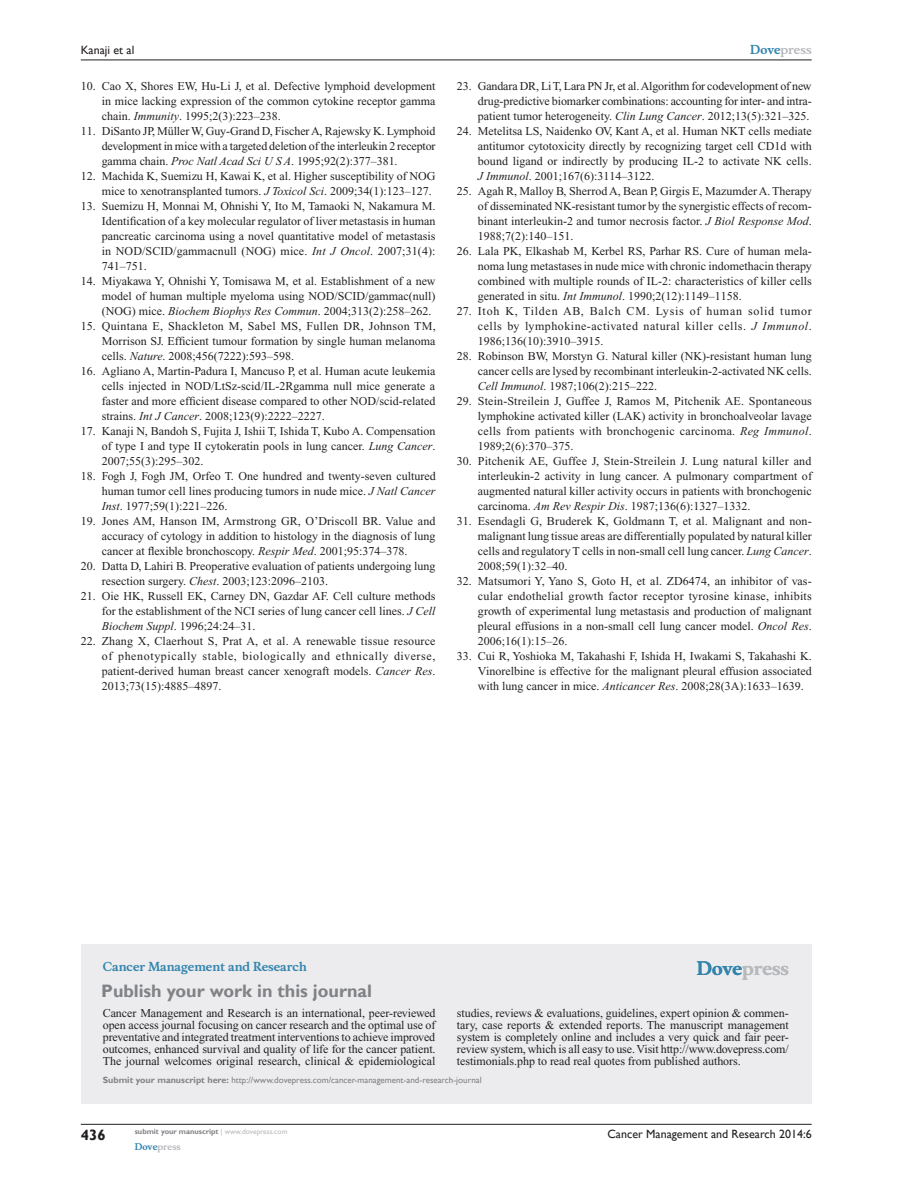
<style>
.page{position:relative;width:918px;height:1188px;background:#fff}
.page>*{position:absolute;margin:0;border:0;box-sizing:border-box;transform-origin:0 0}
.PromBx-H1{font:700 18px "Gill Sans";color:#808285}
.PromBx-Brand{font:700 18px "Musee";color:#b8b9bc}
.t1{font:700 15px "Gill Sans";color:#231f20}
.RefNL2{font:12px/15px "Times New Roman";color:#231f20;text-align:justify}
.PromBx-Tx{font:12px/12px "Times New Roman";letter-spacing:-.005em;color:#231f20;text-align:justify}
.t2{font:12px "Gill Sans";color:#231f20}
.PromBx-JrnlName{font:700 12px "Musee";color:#3485ae}
.t3{font:700 12px "Musee";color:#b8b9bc}
.PromBx-SubmitMssWebA{font:9px "Gill Sans";color:#808285}
.t4{font:700 9px "Musee";color:#b8b9bc}
.t5{font:700 7.5px "Gill Sans";color:#808285}
.s1{font-style:italic}
.s2{color:#3485ae}
.s3{font-weight:700}
.s4{font-weight:400;color:#b8b9bc}
</style>
<div class="page">
<div style="left:81px;top:944px;width:731px;height:159px;background:#ececee"></div>
<hr style="left:81px;top:1124px;width:731px;height:1px;background:#231f20">
<hr style="left:81px;top:60px;width:731px;height:1px;background:#231f20">
<p class="t2" style="left:81px;top:43px;width:55px">Kanaji et al</p>
<p class="RefNL2" style="left:102px;top:79px;width:335px;text-indent:-21px">10. Cao X, Shores EW, Hu-Li J, et al. Defective lymphoid development in mice lacking expression of the common cytokine receptor gamma chain. <span class="s1">Immunity</span>. 1995;2(3):223–238.</p>
<p class="RefNL2" style="left:102px;top:124px;width:335px;text-indent:-21px">11. DiSanto JP, Müller W, Guy-Grand D, Fischer A, Rajewsky K. Lymphoid development in mice with a targeted deletion of the interleukin 2 receptor gamma chain. <span class="s1">Proc Natl Acad Sci U S A</span>. 1995;92(2):377–381.</p>
<p class="RefNL2" style="left:102px;top:169px;width:335px;text-indent:-21px">12. Machida K, Suemizu H, Kawai K, et al. Higher susceptibility of NOG mice to xenotransplanted tumors. <span class="s1">J Toxicol Sci</span>. 2009;34(1):123–127.</p>
<p class="RefNL2" style="left:102px;top:199px;width:335px;text-indent:-21px">13. Suemizu H, Monnai M, Ohnishi Y, Ito M, Tamaoki N, Nakamura M.<br>Identification of a key molecular regulator of liver metastasis in human pancreatic carcinoma using a novel quantitative model of metastasis in NOD/SCID/gammacnull (NOG) mice. <span class="s1">Int J Oncol</span>. 2007;31(4):<br>741–751.</p>
<p class="RefNL2" style="left:102px;top:274px;width:335px;text-indent:-21px">14. Miyakawa Y, Ohnishi Y, Tomisawa M, et al. Establishment of a new model of human multiple myeloma using NOD/SCID/gammac(null) (NOG) mice. <span class="s1">Biochem Biophys Res Commun</span>. 2004;313(2):258–262.</p>
<p class="RefNL2" style="left:102px;top:319px;width:335px;text-indent:-21px">15. Quintana E, Shackleton M, Sabel MS, Fullen DR, Johnson TM, Morrison SJ. Efficient tumour formation by single human melanoma cells. <span class="s1">Nature</span>. 2008;456(7222):593–598.</p>
<p class="RefNL2" style="left:102px;top:364px;width:335px;text-indent:-21px">16. Agliano A, Martin-Padura I, Mancuso P, et al. Human acute leukemia cells injected in NOD/LtSz-scid/IL-2Rgamma null mice generate a faster and more efficient disease compared to other NOD/scid-related strains. <span class="s1">Int J Cancer</span>. 2008;123(9):2222–2227.</p>
<p class="RefNL2" style="left:102px;top:424px;width:335px;text-indent:-21px">17. Kanaji N, Bandoh S, Fujita J, Ishii T, Ishida T, Kubo A. Compensation of type I and type II cytokeratin pools in lung cancer. <span class="s1">Lung Cancer</span>.<br>2007;55(3):295–302.</p>
<p class="RefNL2" style="left:102px;top:469px;width:335px;text-indent:-21px">18. Fogh J, Fogh JM, Orfeo T. One hundred and twenty-seven cultured human tumor cell lines producing tumors in nude mice. <span class="s1">J Natl Cancer Inst</span>. 1977;59(1):221–226.</p>
<p class="RefNL2" style="left:102px;top:514px;width:335px;text-indent:-21px">19. Jones AM, Hanson IM, Armstrong GR, O’Driscoll BR. Value and accuracy of cytology in addition to histology in the diagnosis of lung cancer at flexible bronchoscopy. <span class="s1">Respir Med</span>. 2001;95:374–378.</p>
<p class="RefNL2" style="left:102px;top:559px;width:335px;text-indent:-21px">20. Datta D, Lahiri B. Preoperative evaluation of patients undergoing lung resection surgery. <span class="s1">Chest</span>. 2003;123:2096–2103.</p>
<p class="RefNL2" style="left:102px;top:589px;width:335px;text-indent:-21px">21. Oie HK, Russell EK, Carney DN, Gazdar AF. Cell culture methods for the establishment of the NCI series of lung cancer cell lines. <span class="s1">J Cell Biochem Suppl</span>. 1996;24:24–31.</p>
<p class="RefNL2" style="left:102px;top:634px;width:335px;text-indent:-21px">22. Zhang X, Claerhout S, Prat A, et al. A renewable tissue resource of phenotypically stable, biologically and ethnically diverse, patient-derived human breast cancer xenograft models. <span class="s1">Cancer Res</span>.<br>2013;73(15):4885–4897.</p>
<p class="t3" style="left:750px;top:43px;width:63px"><span class="s2">Dove</span>press</p>
<p class="RefNL2" style="left:478px;top:79px;width:335px;text-indent:-21px">23. Gandara DR, Li T, Lara PN Jr, et al. Algorithm for codevelopment of new drug-predictive biomarker combinations: accounting for inter- and intra&shy;patient tumor heterogeneity. <span class="s1">Clin Lung Cancer</span>. 2012;13(5):321–325.</p>
<p class="RefNL2" style="left:478px;top:124px;width:335px;text-indent:-21px">24. Metelitsa LS, Naidenko OV, Kant A, et al. Human NKT cells mediate antitumor cytotoxicity directly by recognizing target cell CD1d with bound ligand or indirectly by producing IL-2 to activate NK cells.<br><span class="s1">J Immunol</span>. 2001;167(6):3114–3122.</p>
<p class="RefNL2" style="left:478px;top:184px;width:335px;text-indent:-21px">25. Agah R, Malloy B, Sherrod A, Bean P, Girgis E, Mazumder A. Therapy of disseminated NK-resistant tumor by the synergistic effects of recom&shy;binant interleukin-2 and tumor necrosis factor. <span class="s1">J Biol Response Mod</span>.<br>1988;7(2):140–151.</p>
<p class="RefNL2" style="left:478px;top:244px;width:335px;text-indent:-21px">26. Lala PK, Elkashab M, Kerbel RS, Parhar RS. Cure of human mela&shy;noma lung metastases in nude mice with chronic indomethacin therapy combined with multiple rounds of IL-2: characteristics of killer cells generated in situ. <span class="s1">Int Immunol</span>. 1990;2(12):1149–1158.</p>
<p class="RefNL2" style="left:478px;top:304px;width:335px;text-indent:-21px">27. Itoh K, Tilden AB, Balch CM. Lysis of human solid tumor cells by lymphokine-activated natural killer cells. <span class="s1">J Immunol</span>.<br>1986;136(10):3910–3915.</p>
<p class="RefNL2" style="left:478px;top:349px;width:335px;text-indent:-21px">28. Robinson BW, Morstyn G. Natural killer (NK)-resistant human lung cancer cells are lysed by recombinant interleukin-2-activated NK cells.<br><span class="s1">Cell Immunol</span>. 1987;106(2):215–222.</p>
<p class="RefNL2" style="left:478px;top:394px;width:335px;text-indent:-21px">29. Stein-Streilein J, Guffee J, Ramos M, Pitchenik AE. Spontaneous lymphokine activated killer (LAK) activity in bronchoalveolar lavage cells from patients with bronchogenic carcinoma. <span class="s1">Reg Immunol</span>.<br>1989;2(6):370–375.</p>
<p class="RefNL2" style="left:478px;top:454px;width:336px;text-indent:-21px">30. Pitchenik AE, Guffee J, Stein-Streilein J. Lung natural killer and interleukin-2 activity in lung cancer. A pulmonary compartment of augmented natural killer activity occurs in patients with bronchogenic carcinoma. <span class="s1">Am Rev Respir Dis</span>. 1987;136(6):1327–1332.</p>
<p class="RefNL2" style="left:478px;top:514px;width:335px;text-indent:-21px">31. Esendagli G, Bruderek K, Goldmann T, et al. Malignant and non&shy;malignant lung tissue areas are differentially populated by natural killer cells and regulatory T cells in non-small cell lung cancer. <span class="s1">Lung Cancer</span>.<br>2008;59(1):32–40.</p>
<p class="RefNL2" style="left:478px;top:574px;width:335px;text-indent:-21px">32. Matsumori Y, Yano S, Goto H, et al. ZD6474, an inhibitor of vas&shy;cular endothelial growth factor receptor tyrosine kinase, inhibits growth of experimental lung metastasis and production of malignant pleural effusions in a non-small cell lung cancer model. <span class="s1">Oncol Res</span>.<br>2006;16(1):15–26.</p>
<p class="RefNL2" style="left:478px;top:649px;width:335px;text-indent:-21px">33. Cui R, Yoshioka M, Takahashi F, Ishida H, Iwakami S, Takahashi K.<br>Vinorelbine is effective for the malignant pleural effusion associated with lung cancer in mice. <span class="s1">Anticancer Res</span>. 2008;28(3A):1633–1639.</p>
<p class="PromBx-JrnlName" style="left:103px;top:959px;width:206px">Cancer Management and Research</p>
<p class="PromBx-H1" style="left:101px;top:980px;width:272px">Publish your work in this journal</p>
<p class="PromBx-Brand" style="left:697px;top:958px;width:94px"><span class="s2">Dove</span>press</p>
<p class="PromBx-Tx" style="left:103px;top:1007px;width:334px">Cancer Management and Research is an international, peer-reviewed open access journal focusing on cancer research and the optimal use of preventative and integrated treatment interventions to achieve improved outcomes, enhanced survival and quality of life for the cancer patient.<br>The journal welcomes original research, clinical &amp; epidemiological</p>
<p class="PromBx-Tx" style="left:457px;top:1007px;width:334px">studies, reviews &amp; evaluations, guidelines, expert opinion &amp; commen&shy;tary, case reports &amp; extended reports. The manuscript management system is completely online and includes a very quick and fair peer&shy;review system, which is all easy to use. Visit http://www.dovepress.com/ testimonials.php to read real quotes from published authors.</p>
<p class="PromBx-SubmitMssWebA" style="left:103px;top:1075px;width:380px"><span class="s3">Submit your manuscript here:</span> http://www.dovepress.com/cancer-management-and-research-journal</p>
<p class="t1" style="left:81px;top:1126px;width:26px">436</p>
<p class="t5" style="left:135px;top:1127px;width:154px">submit your manuscript <span class="s4">| www.dovepress.com</span></p>
<p class="t4" style="left:135px;top:1141px;width:48px"><span class="s2">Dove</span>press</p>
<p class="t2" style="left:607px;top:1127px;width:206px">Cancer Management and Research 2014:6</p>
</div>
